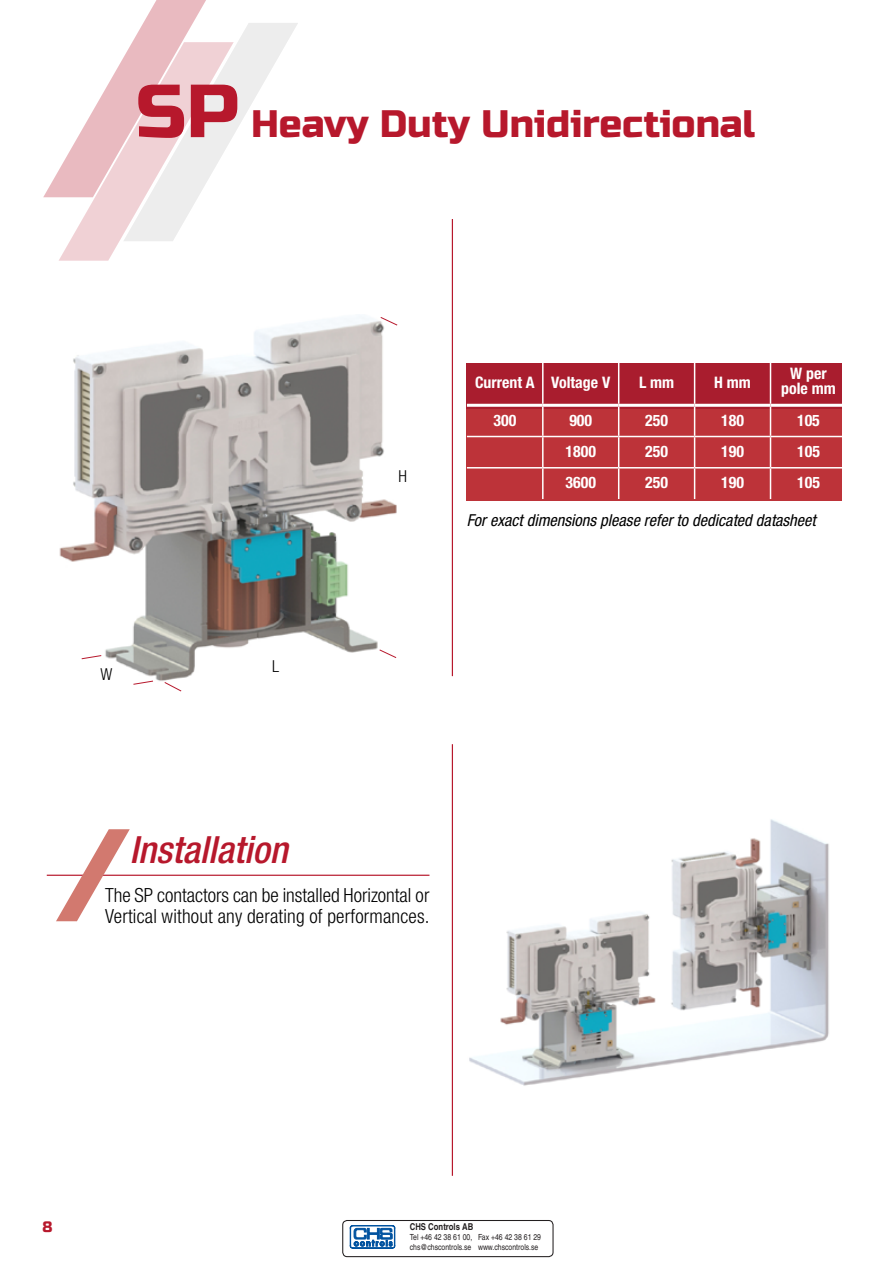
<style>
.page{position:relative;width:893px;height:1263px;background:#fff}
.page>*{position:absolute;margin:0;border:0;box-sizing:border-box;transform-origin:0 0}
.t1{font:38.25px "Russo One";color:#b7182c}
.t2{font:italic 500 condensed 37.5px "Helvetica Neue LT Pro";color:#b7182c}
.t3{font:300 condensed 19.5px/21px "Helvetica Neue LT Pro";letter-spacing:.01em;color:#000}
.t4{font:italic condensed 16.5px "Helvetica Neue LT Pro";color:#000}
.t5{font:300 condensed 16.5px "Helvetica Neue LT Pro";color:#000}
.t6{font:700 condensed 15.9px/15.8px "Helvetica Neue LT Pro";color:#fff;text-align:center}
.t7{font:15px "Russo One";color:#b7182c}
.t8{font:700 condensed 9.45px "Helvetica";color:#231f20}
.t9{font:condensed 8.4px/10.1px "Helvetica";color:#231f20}
.s1{font-size:75px}
</style>
<div class="page">
<img style="left:59px;top:316px;width:338px;height:365px">
<img style="left:469px;top:819px;width:360px;height:267px">
<svg style="left:81px;top:655px;width:21px;height:5px"></svg>
<svg style="left:133px;top:680px;width:21px;height:5px"></svg>
<svg style="left:164px;top:682px;width:18px;height:10px"></svg>
<svg style="left:379px;top:649px;width:18px;height:10px"></svg>
<svg style="left:380px;top:316px;width:18px;height:10px"></svg>
<div style="left:467px;top:363px;width:375px;height:47px;background:#a91d2e"></div>
<svg style="left:43px;top:0;width:255px;height:261px"></svg>
<hr style="left:47px;top:875px;width:382px;height:1px;background:#b7182c">
<svg style="left:56px;top:829px;width:74px;height:92px"></svg>
<hr style="left:452px;top:219px;width:1px;height:457px;background:#b7182c">
<hr style="left:452px;top:744px;width:1px;height:432px;background:#b7182c">
<div style="left:467px;top:409px;width:375px;height:91px;background:#bd3339"></div>
<hr style="left:542px;top:361px;width:2px;height:43px;background:#fff">
<hr style="left:542px;top:407px;width:2px;height:29px;background:#fff">
<hr style="left:542px;top:437px;width:2px;height:30px;background:#fff">
<hr style="left:542px;top:468px;width:2px;height:31px;background:#fff">
<hr style="left:770px;top:361px;width:1px;height:43px;background:#fff">
<svg style="left:770px;top:407px;width:1px;height:29px"></svg>
<hr style="left:770px;top:437px;width:1px;height:30px;background:#fff">
<hr style="left:770px;top:468px;width:1px;height:31px;background:#fff">
<hr style="left:694px;top:361px;width:1px;height:43px;background:#fff">
<svg style="left:694px;top:407px;width:1px;height:29px"></svg>
<hr style="left:694px;top:437px;width:1px;height:30px;background:#fff">
<hr style="left:694px;top:468px;width:1px;height:31px;background:#fff">
<hr style="left:618px;top:361px;width:1px;height:43px;background:#fff">
<svg style="left:618px;top:407px;width:1px;height:29px"></svg>
<hr style="left:618px;top:437px;width:1px;height:30px;background:#fff">
<hr style="left:618px;top:468px;width:1px;height:31px;background:#fff">
<hr style="left:467px;top:404px;width:76px;height:3px;background:#fff">
<hr style="left:543px;top:404px;width:76px;height:3px;background:#fff">
<hr style="left:619px;top:404px;width:76px;height:3px;background:#fff">
<hr style="left:695px;top:404px;width:75px;height:3px;background:#fff">
<hr style="left:770px;top:404px;width:76px;height:3px;background:#fff">
<hr style="left:467px;top:467px;width:76px;height:1px;background:#fff">
<hr style="left:543px;top:467px;width:76px;height:1px;background:#fff">
<hr style="left:619px;top:467px;width:76px;height:1px;background:#fff">
<hr style="left:695px;top:467px;width:75px;height:1px;background:#fff">
<hr style="left:770px;top:467px;width:76px;height:1px;background:#fff">
<hr style="left:467px;top:436px;width:76px;height:1px;background:#fff">
<hr style="left:543px;top:436px;width:76px;height:1px;background:#fff">
<hr style="left:619px;top:436px;width:76px;height:1px;background:#fff">
<hr style="left:695px;top:436px;width:75px;height:1px;background:#fff">
<hr style="left:770px;top:436px;width:76px;height:1px;background:#fff">
<svg style="left:342px;top:1220px;width:212px;height:36px"></svg>
<h1 class="t1" style="left:136px;top:102px;width:621px"><span class="s1">SP</span> Heavy Duty Unidirectional</h1>
<p class="t5" style="left:100px;top:665px;width:13px">W</p>
<p class="t5" style="left:272px;top:656px;width:9px">L</p>
<p class="t5" style="left:398px;top:467px;width:10px">H</p>
<p class="t6" style="left:475px;top:374px;width:137px">Current A Voltage V</p>
<p class="t6" style="left:639px;top:374px;width:37px">L mm</p>
<p class="t6" style="left:714px;top:374px;width:38px">H mm</p>
<p class="t6" style="left:781px;top:365px;width:56px">W per pole mm</p>
<p class="t6" style="left:493px;top:412px;width:24px">300</p>
<p class="t6" style="left:569px;top:412px;width:24px">900</p>
<p class="t6" style="left:645px;top:412px;width:24px">250</p>
<p class="t6" style="left:721px;top:412px;width:24px">180</p>
<p class="t6" style="left:797px;top:412px;width:24px">105</p>
<p class="t6" style="left:566px;top:443px;width:32px">1800</p>
<p class="t6" style="left:645px;top:443px;width:24px">250</p>
<p class="t6" style="left:721px;top:443px;width:24px">190</p>
<p class="t6" style="left:797px;top:443px;width:24px">105</p>
<p class="t6" style="left:566px;top:474px;width:32px">3600</p>
<p class="t6" style="left:645px;top:474px;width:24px">250</p>
<p class="t6" style="left:721px;top:474px;width:24px">190</p>
<p class="t6" style="left:797px;top:474px;width:24px">105</p>
<p class="t4" style="left:467px;top:511px;width:350px">For exact dimensions please refer to dedicated datasheet</p>
<h2 class="t2" style="left:130px;top:827px;width:160px">Installation</h2>
<p class="t3" style="left:105px;top:885px;width:326px">The SP contactors can be installed Horizontal or<br>Vertical without any derating of performances.</p>
<p class="t7" style="left:43px;top:1218px;width:12px">8</p>
<p class="t8" style="left:410px;top:1221px;width:65px">CHS Controls AB</p>
<p class="t9" style="left:410px;top:1232px;width:133px">Tel +46 42 38 61 00, Fax +46 42 38 61 29 chs@chscontrols.se www.chscontrols.se</p>
</div>
